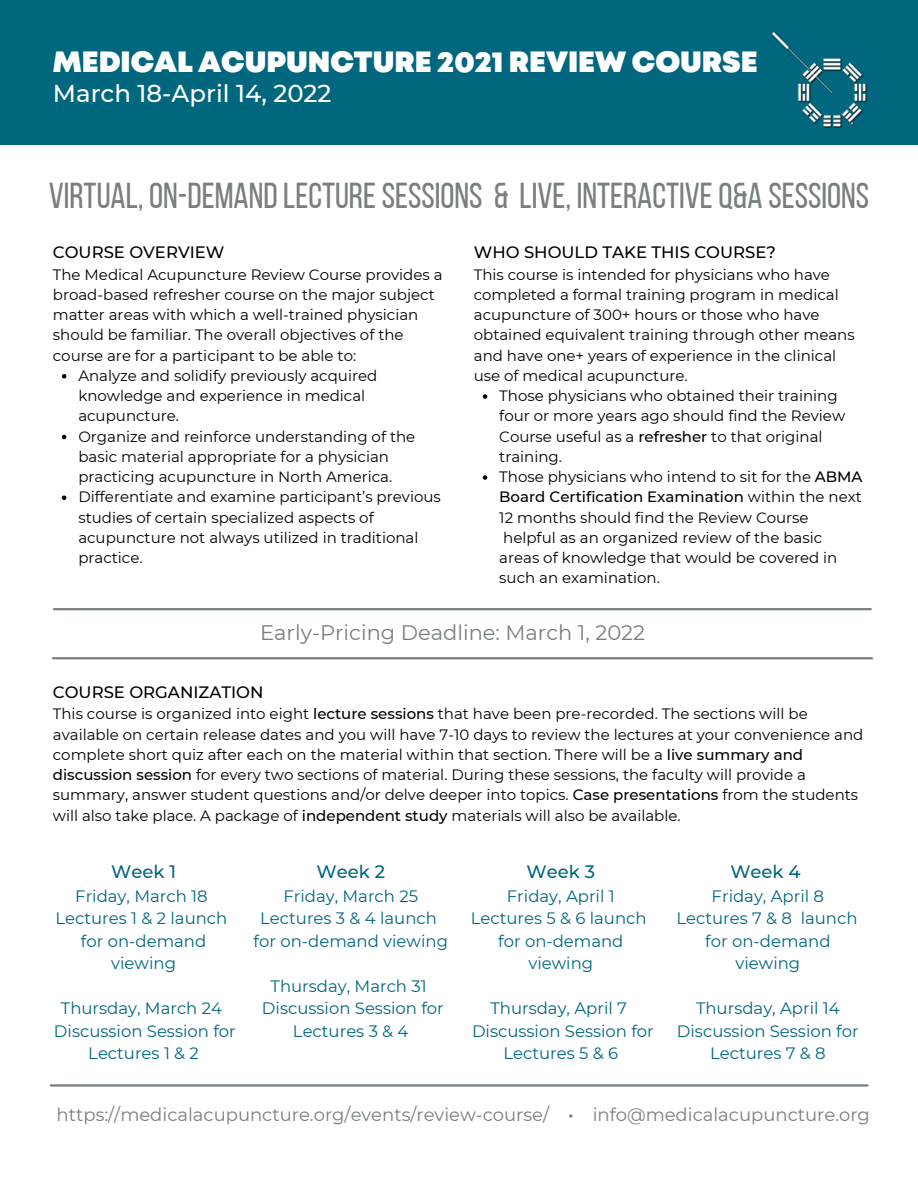
<style>
.page{position:relative;width:918px;height:1188px;background:#fff}
.page>*{position:absolute;margin:0;border:0;box-sizing:border-box;transform-origin:0 0}
.t1{font:36px "Bebas Neue";color:#777f80}
.t2{font:900 29.25px "Mont";color:#fff}
.t3{font:500 24.3px "Montserrat";color:#fff}
.t4{font:21px "Montserrat";color:#777f80}
.t5{font:18px "Montserrat";color:#777f80}
.t6{font:500 18px "Montserrat";color:#00677f}
.t7{font:16.5px/22.5px "Montserrat";color:#00677f;text-align:center}
.t8{font:500 16.5px "Montserrat";color:#000}
.t9{font:15px/20.2px "Montserrat";color:#000}
.s1{font-weight:500}
</style>
<div class="page">
<div style="left:0;top:0;width:918px;height:144px;background:#00677f"></div>
<svg style="left:483px;top:394px;width:4px;height:5px"></svg>
<svg style="left:483px;top:475px;width:4px;height:5px"></svg>
<svg style="left:62px;top:374px;width:4px;height:5px"></svg>
<svg style="left:62px;top:435px;width:4px;height:4px"></svg>
<svg style="left:62px;top:496px;width:4px;height:4px"></svg>
<hr style="left:54px;top:608px;width:817px;height:2px;background:#777f80">
<hr style="left:51px;top:1084px;width:817px;height:3px;background:#777f80">
<img style="left:772px;top:32px;width:95px;height:96px">
<hr style="left:53px;top:657px;width:819px;height:2px;background:#777f80">
<p class="t2" style="left:53px;top:51px;width:706px">MEDICAL ACUPUNCTURE 2021 REVIEW COURSE</p>
<p class="t3" style="left:53px;top:79px;width:280px">March 18-April 14, 2022</p>
<p class="t1" style="left:49px;top:181px;width:822px">VIRTUAL, ON-DEMANDLECTURESESSIONS &amp; LIVE, INTERACTIVE Q&amp;A SESSIONS</p>
<p class="t8" style="left:53px;top:242px;width:173px">COURSE OVERVIEW</p>
<p class="t9" style="left:53px;top:264px;width:391px">The Medical Acupuncture Review Course provides a broad-based refresher course on the major subject matter areas with which a well-trained physician</p>
<p class="t9" style="left:53px;top:325px;width:352px">should be familiar. The overall objectives of the</p>
<p class="t9" style="left:53px;top:345px;width:305px">course are for a participant to be able to:</p>
<p class="t8" style="left:474px;top:242px;width:304px">WHO SHOULD TAKE THIS COURSE?</p>
<p class="t9" style="left:474px;top:264px;width:382px">This course is intended for physicians who have completed a formal training program in medical acupuncture of 300+ hours or those who have obtained equivalent training through other means and have one+ years of experience in the clinical</p>
<p class="t9" style="left:78px;top:365px;width:300px">Analyze and solidify previously acquired</p>
<p class="t9" style="left:474px;top:365px;width:215px">use of medical acupuncture.</p>
<p class="t9" style="left:78px;top:386px;width:288px">knowledge and experience in medical acupuncture.</p>
<p class="t9" style="left:78px;top:426px;width:338px">Organize and reinforce understanding of the basic material appropriate for a physician practicing acupuncture in North America.</p>
<p class="t9" style="left:78px;top:487px;width:364px">Differentiate and examine participant’s previous studies of certain specialized aspects of acupuncture not always utilized in traditional practice.</p>
<p class="t9" style="left:499px;top:386px;width:347px">Those physicians who obtained their training four or more years ago should find the Review Course useful as a <span class="s1">refresher</span> to that original training.</p>
<p class="t9" style="left:499px;top:467px;width:365px">Those physicians who intend to sit for the <span class="s1">ABMA Board Certification Examination</span> within the next 12 months should find the Review Course helpful as an organized review of the basic<br>areas of knowledge that would be covered in such an examination.</p>
<p class="t4" style="left:260px;top:619px;width:386px">Early-Pricing Deadline: March 1, 2022</p>
<p class="t8" style="left:53px;top:682px;width:212px">COURSE ORGANIZATION</p>
<p class="t9" style="left:53px;top:704px;width:812px">This course is organized into eight <span class="s1">lecture sessions</span> that have been pre-recorded. The sections will be available on certain release dates and you will have 7-10 days to review the lectures at your convenience and complete short quiz after each on the material within that section. There will be a <span class="s1">live summary and discussion session</span> for every two sections of material. During these sessions, the faculty will provide a summary, answer student questions and/or delve deeper into topics. <span class="s1">Case presentations</span> from the students will also take place. A package of <span class="s1">independent study</span> materials will also be available.</p>
<p class="t6" style="left:111px;top:860px;width:66px">Week 1</p>
<p class="t7" style="left:75px;top:884px;width:134px">Friday, March 18</p>
<p class="t7" style="left:56px;top:907px;width:173px">Lectures 1 &amp; 2 launch</p>
<p class="t7" style="left:81px;top:929px;width:127px">for on-demand viewing</p>
<p class="t7" style="left:54px;top:997px;width:183px">Thursday, March 24<br>Discussion Session for<br>Lectures 1 &amp; 2</p>
<p class="t6" style="left:316px;top:860px;width:70px">Week 2</p>
<p class="t7" style="left:283px;top:884px;width:136px">Friday, March 25</p>
<p class="t7" style="left:260px;top:907px;width:178px">Lectures 3 &amp; 4 launch</p>
<p class="t7" style="left:254px;top:929px;width:196px">for on-demand viewing</p>
<p class="t7" style="left:262px;top:974px;width:183px">Thursday, March 31<br>Discussion Session for<br>Lectures 3 &amp; 4</p>
<p class="t6" style="left:527px;top:860px;width:70px">Week 3</p>
<p class="t7" style="left:507px;top:884px;width:109px">Friday, April 1</p>
<p class="t7" style="left:471px;top:907px;width:177px">Lectures 5 &amp; 6 launch</p>
<p class="t7" style="left:498px;top:929px;width:127px">for on-demand viewing</p>
<p class="t7" style="left:472px;top:997px;width:183px">Thursday, April 7<br>Discussion Session for<br>Lectures 5 &amp; 6</p>
<p class="t6" style="left:730px;top:860px;width:72px">Week 4</p>
<p class="t7" style="left:712px;top:884px;width:114px">Friday, April 8</p>
<p class="t7" style="left:676px;top:907px;width:183px">Lectures 7 &amp; 8 launch</p>
<p class="t7" style="left:705px;top:929px;width:127px">for on-demand viewing</p>
<p class="t7" style="left:677px;top:997px;width:183px">Thursday, April 14<br>Discussion Session for<br>Lectures 7 &amp; 8</p>
<p class="t5" style="left:57px;top:1104px;width:815px">https://medicalacupuncture.org/events/review-course/ <span class="s1">•</span> info@medicalacupuncture.org</p>
</div>
